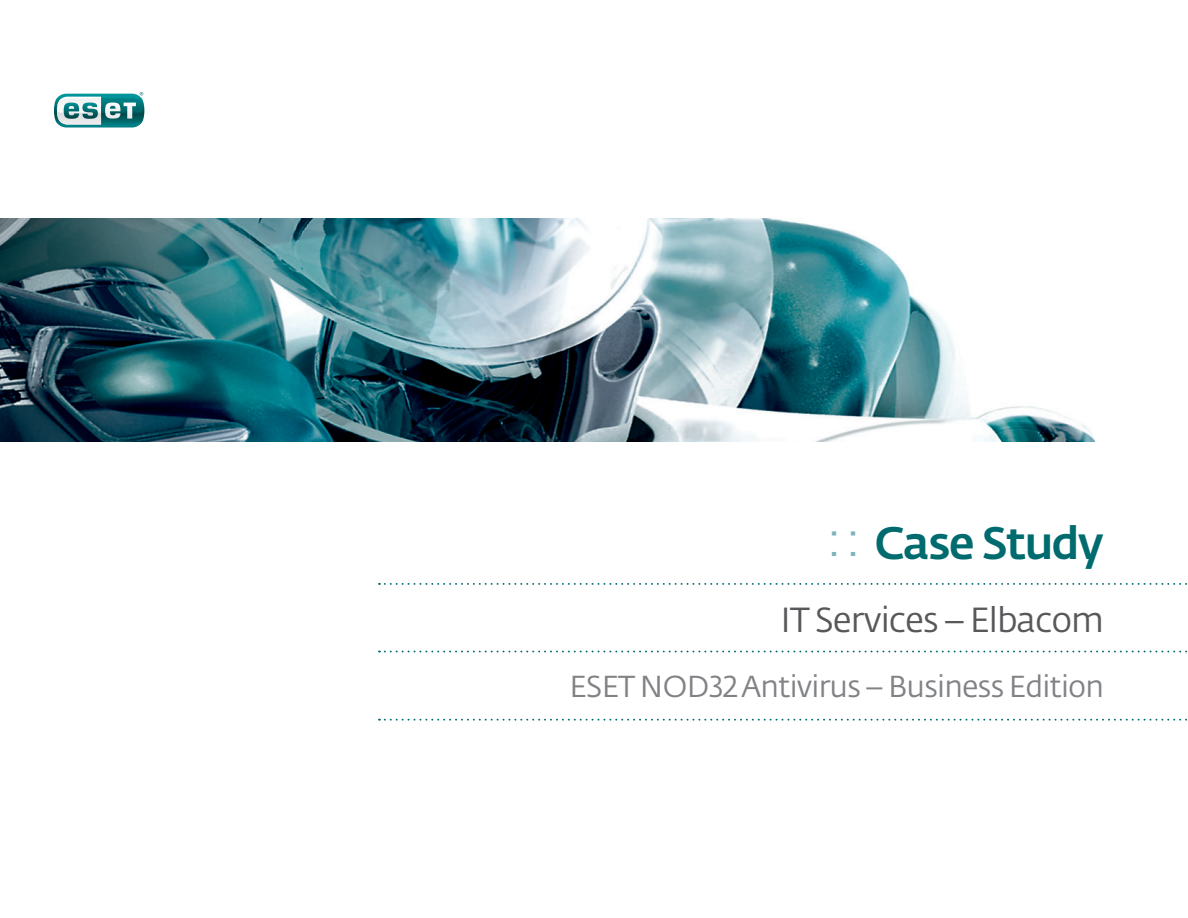
<style>
.page{position:relative;width:1188px;height:918px;background:#fff}
.page>*{position:absolute;margin:0;border:0;box-sizing:border-box;transform-origin:0 0}
.t1{font:500 45px "Fedra Sans CE";letter-spacing:-.04em;color:#006b6e}
.t2{font:34.5px "Fedra Sans Alt Pro";letter-spacing:-.03em;color:#57585a}
.t3{font:30px "Fedra Sans Alt Pro";letter-spacing:-.03em;color:#808285}
.s1{font-family:"Fedra Sans Alt Pro";font-weight:400;color:#7cb4b9}
</style>
<div class="page">
<img style="left:0;top:218px;width:1095px;height:224px">
<svg style="left:379px;top:583px;width:808px;height:2px"></svg>
<svg style="left:379px;top:651px;width:808px;height:1px"></svg>
<svg style="left:379px;top:719px;width:808px;height:2px"></svg>
<svg style="left:54px;top:92px;width:90px;height:36px"></svg>
<p class="t1" style="left:827px;top:515px;width:278px"><span class="s1">: :</span> Case Study</p>
<p class="t2" style="left:781px;top:598px;width:325px">IT Services – Elbacom</p>
<p class="t3" style="left:569px;top:668px;width:536px">ESET NOD32 Antivirus – Business Edition</p>
</div>
